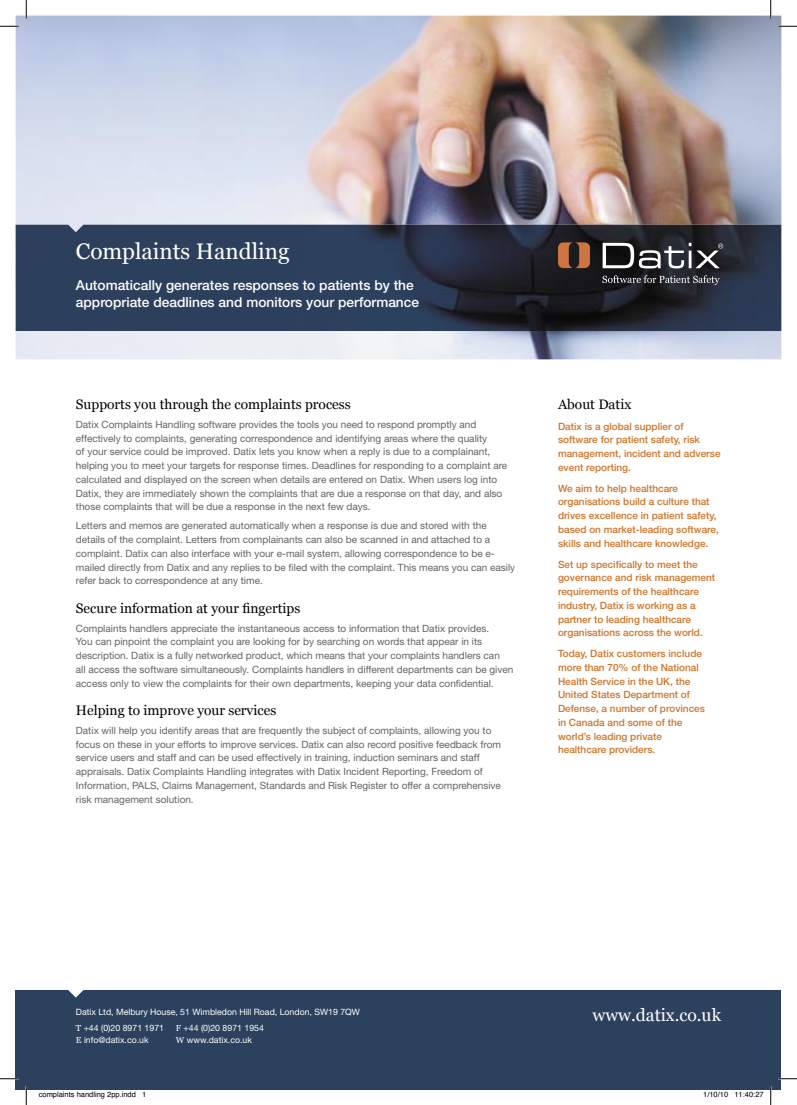
<style>
.page{position:relative;width:797px;height:1105px;background:#fff}
.page>*{position:absolute;margin:0;border:0;box-sizing:border-box;transform-origin:0 0}
.t1{font:22.5px "Georgia";color:#fff}
.t2{font:17.5px "Georgia";color:#fff}
.t3{font:13.75px "Georgia";color:#000}
.t4{font:500 13.75px/16.5px "Helvetica Neue";color:#fff}
.t5{font:10px/13.8px "Helvetica Neue";color:#636363}
.t6{font:500 10px/13.8px "Helvetica Neue";color:#cd742a}
.t7{font:8.75px/16px "Helvetica Neue";color:#fff}
.t8{font:7.5px "Helvetica";color:#000}
.s1{font-family:"Georgia"}
</style>
<div class="page">
<img style="left:16px;top:16px;width:765px;height:343px">
<img style="left:16px;top:225px;width:765px;height:106px">
<div style="left:16px;top:990px;width:765px;height:99px;background:#2c415e"></div>
<svg style="left:68px;top:990px;width:15px;height:7px"></svg>
<svg style="left:602px;top:243px;width:121px;height:25px"></svg>
<svg style="left:558px;top:242px;width:32px;height:26px"></svg>
<svg style="left:602px;top:275px;width:117px;height:10px"></svg>
<svg style="left:0;top:25px;width:19px;height:2px"></svg>
<svg style="left:778px;top:25px;width:19px;height:2px"></svg>
<svg style="left:0;top:1078px;width:19px;height:1px"></svg>
<svg style="left:778px;top:1078px;width:19px;height:1px"></svg>
<svg style="left:25px;top:0;width:2px;height:19px"></svg>
<svg style="left:25px;top:1086px;width:2px;height:19px"></svg>
<svg style="left:770px;top:0;width:1px;height:19px"></svg>
<svg style="left:770px;top:1086px;width:1px;height:19px"></svg>
<h1 class="t1" style="left:76px;top:238px;width:215px">Complaints Handling</h1>
<h3 class="t4" style="left:76px;top:277px;width:345px">Automatically generates responses to patients by the appropriate deadlines and monitors your performance</h3>
<h3 class="t3" style="left:76px;top:396px;width:276px">Supports you through the complaints process</h3>
<p class="t5" style="left:76px;top:417px;width:433px">Datix Complaints Handling software provides the tools you need to respond promptly and effectively to complaints, generating correspondence and identifying areas where the quality<br>of your service could be improved. Datix lets you know when a reply is due to a complainant, helping you to meet your targets for response times. Deadlines for responding to a complaint are calculated and displayed on the screen when details are entered on Datix. When users log into Datix, they are immediately shown the complaints that are due a response on that day, and also those complaints that will be due a response in the next few days.</p>
<p class="t5" style="left:76px;top:519px;width:441px">Letters and memos are generated automatically when a response is due and stored with the details of the complaint. Letters from complainants can also be scanned in and attached to a complaint. Datix can also interface with your e-mail system, allowing correspondence to be e&shy;mailed directly from Datix and any replies to be filed with the complaint. This means you can easily refer back to correspondence at any time.</p>
<h3 class="t3" style="left:76px;top:599px;width:226px">Secure information at your fingertips</h3>
<p class="t5" style="left:76px;top:621px;width:439px">Complaints handlers appreciate the instantaneous access to information that Datix provides.<br>You can pinpoint the complaint you are looking for by searching on words that appear in its description. Datix is a fully networked product, which means that your complaints handlers can<br>all access the software simultaneously. Complaints handlers in different departments can be given access only to view the complaints for their own departments, keeping your data confidential.</p>
<h3 class="t3" style="left:76px;top:702px;width:202px">Helping to improve your services</h3>
<p class="t5" style="left:76px;top:723px;width:426px">Datix will help you identify areas that are frequently the subject of complaints, allowing you to focus on these in your efforts to improve services. Datix can also record positive feedback from service users and staff and can be used effectively in training, induction seminars and staff appraisals. Datix Complaints Handling integrates with Datix Incident Reporting, Freedom of Information, PALS, Claims Management, Standards and Risk Register to offer a comprehensive risk management solution.</p>
<h3 class="t3" style="left:558px;top:396px;width:75px">About Datix</h3>
<p class="t6" style="left:558px;top:419px;width:164px">Datix is a global supplier of software for patient safety, risk management, incident and adverse event reporting.</p>
<p class="t6" style="left:558px;top:481px;width:162px">We aim to help healthcare organisations build a culture that drives excellence in patient safety, based on market-leading software, skills and healthcare knowledge.</p>
<p class="t6" style="left:558px;top:557px;width:159px">Set up specifically to meet the governance and risk management requirements of the healthcare industry, Datix is working as a partner to leading healthcare organisations across the world.</p>
<p class="t6" style="left:558px;top:647px;width:148px">Today, Datix customers include more than 70% of the National<br>Health Service in the UK, the<br>United States Department of<br>Defense, a number of provinces in Canada and some of the world’s leading private healthcare providers.</p>
<p class="t7" style="left:76px;top:1003px;width:285px">Datix Ltd, Melbury House, 51 Wimbledon Hill Road, London, SW19 7QW<br><span class="s1">T</span> +44 (0)20 8971 1971</p>
<p class="t7" style="left:176px;top:1019px;width:89px"><span class="s1">F</span> +44 (0)20 8971 1954</p>
<p class="t7" style="left:76px;top:1032px;width:74px"><span class="s1">E</span> info@datix.co.uk</p>
<p class="t7" style="left:176px;top:1032px;width:77px"><span class="s1">W</span> www.datix.co.uk</p>
<h2 class="t2" style="left:592px;top:1004px;width:130px">www.datix.co.uk</h2>
<p class="t8" style="left:39px;top:1089px;width:109px">complaints handling 2pp.indd 1</p>
<p class="t8" style="left:703px;top:1089px;width:62px">1/10/10 11:40:27</p>
</div>
